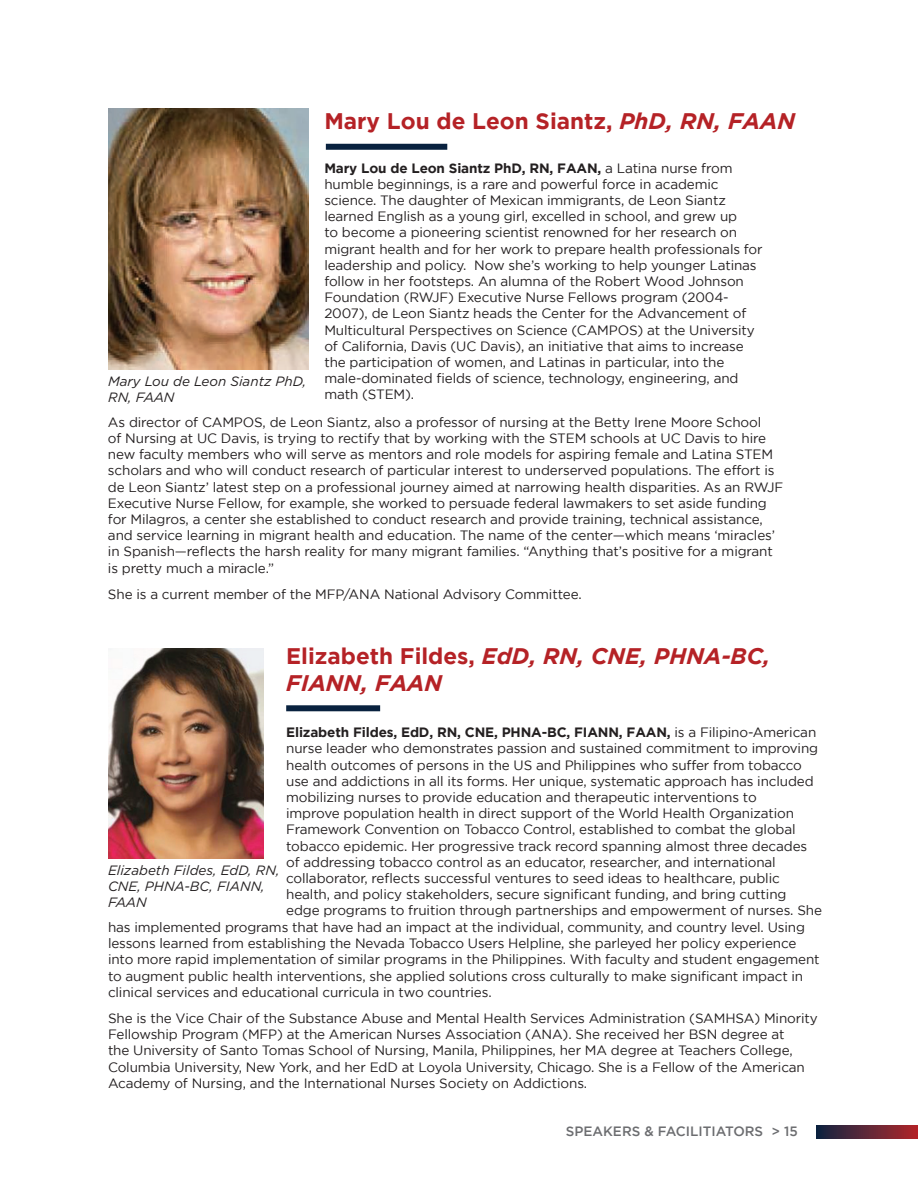
<style>
.page{position:relative;width:918px;height:1188px;background:#fff}
.page>*{position:absolute;margin:0;border:0;box-sizing:border-box;transform-origin:0 0}
.t1{font:italic 700 22.5px/27px "Gotham";color:#b52226}
.t2{font:700 22.5px "Gotham";color:#b52226}
.t3{font:13.5px/16.2px "Gotham";letter-spacing:-.01em;color:#231f20}
.t4{font:italic 13.5px/16.2px "Gotham";color:#231f20}
.t5{font:500 13.5px "Gotham";color:#6c6d70}
.s1{font-style:italic}
.s2{font-weight:700}
.s3{font-style:normal}
</style>
<div class="page">
<svg style="left:816px;top:1125px;width:102px;height:13px"></svg>
<div style="left:286px;top:705px;width:94px;height:6px;background:#09223f"></div>
<img style="left:108px;top:648px;width:156px;height:211px">
<div style="left:326px;top:144px;width:121px;height:6px;background:#09223f"></div>
<img style="left:108px;top:108px;width:200px;height:261px">
<p class="t2" style="left:324px;top:108px;width:472px">Mary Lou de Leon Siantz, <span class="s1">PhD, RN, FAAN</span></p>
<p class="t3" style="left:324px;top:160px;width:440px"><span class="s2">Mary Lou de Leon Siantz PhD, RN, FAAN,</span> a Latina nurse from humble beginnings, is a rare and powerful force in academic science. The daughter of Mexican immigrants, de Leon Siantz learned English as a young girl, excelled in school, and grew up<br>to become a pioneering scientist renowned for her research on migrant health and for her work to prepare health professionals for leadership and policy. Now she’s working to help younger Latinas follow in her footsteps. An alumna of the Robert Wood Johnson Foundation (RWJF) Executive Nurse Fellows program (2004- 2007), de Leon Siantz heads the Center for the Advancement of Multicultural Perspectives on Science (CAMPOS) at the University of California, Davis (UC Davis), an initiative that aims to increase the participation of women, and Latinas in particular, into the male-dominated fields of science, technology, engineering, and math (STEM).</p>
<p class="t3" style="left:108px;top:414px;width:677px">As director of CAMPOS, de Leon Siantz, also a professor of nursing at the Betty Irene Moore School<br>of Nursing at UC Davis, is trying to rectify that by working with the STEM schools at UC Davis to hire new faculty members who will serve as mentors and role models for aspiring female and Latina STEM scholars and who will conduct research of particular interest to underserved populations. The effort is de Leon Siantz’ latest step on a professional journey aimed at narrowing health disparities. As an RWJF Executive Nurse Fellow, for example, she worked to persuade federal lawmakers to set aside funding for Milagros, a center she established to conduct research and provide training, technical assistance, and service learning in migrant health and education. The name of the center—which means ‘miracles’ in Spanish—reflects the harsh reality for many migrant families. “Anything that’s positive for a migrant is pretty much a miracle.”</p>
<p class="t3" style="left:108px;top:586px;width:475px">She is a current member of the MFP/ANA National Advisory Committee.</p>
<p class="t4" style="left:108px;top:373px;width:200px">Mary Lou de Leon Siantz PhD,<br>RN, FAAN</p>
<p class="t1" style="left:286px;top:643px;width:486px"><span class="s3">Elizabeth Fildes,</span> EdD, RN, CNE, PHNA-BC,<br>FIANN, FAAN</p>
<p class="t3" style="left:286px;top:724px;width:537px"><span class="s2">Elizabeth Fildes, EdD, RN, CNE, PHNA-BC, FIANN, FAAN,</span> is a Filipino-American nurse leader who demonstrates passion and sustained commitment to improving health outcomes of persons in the US and Philippines who suffer from tobacco use and addictions in all its forms. Her unique, systematic approach has included mobilizing nurses to provide education and therapeutic interventions to<br>improve population health in direct support of the World Health Organization Framework Convention on Tobacco Control, established to combat the global tobacco epidemic. Her progressive track record spanning almost three decades of addressing tobacco control as an educator, researcher, and international collaborator, reflects successful ventures to seed ideas to healthcare, public health, and policy stakeholders, secure significant funding, and bring cutting edge programs to fruition through partnerships and empowerment of nurses. She</p>
<p class="t4" style="left:108px;top:862px;width:173px">Elizabeth Fildes, EdD, RN,<br>CNE, PHNA-BC, FIANN,<br>FAAN</p>
<p class="t3" style="left:108px;top:919px;width:713px">has implemented programs that have had an impact at the individual, community, and country level. Using lessons learned from establishing the Nevada Tobacco Users Helpline, she parleyed her policy experience into more rapid implementation of similar programs in the Philippines. With faculty and student engagement to augment public health interventions, she applied solutions cross culturally to make significant impact in clinical services and educational curricula in two countries.</p>
<p class="t3" style="left:108px;top:1010px;width:711px">She is the Vice Chair of the Substance Abuse and Mental Health Services Administration (SAMHSA) Minority Fellowship Program (MFP) at the American Nurses Association (ANA). She received her BSN degree at<br>the University of Santo Tomas School of Nursing, Manila, Philippines, her MA degree at Teachers College, Columbia University, New York, and her EdD at Loyola University, Chicago. She is a Fellow of the American Academy of Nursing, and the International Nurses Society on Addictions.</p>
<p class="t5" style="left:566px;top:1124px;width:233px">SPEAKERS &amp; FACILITIATORS &gt; 15</p>
</div>
